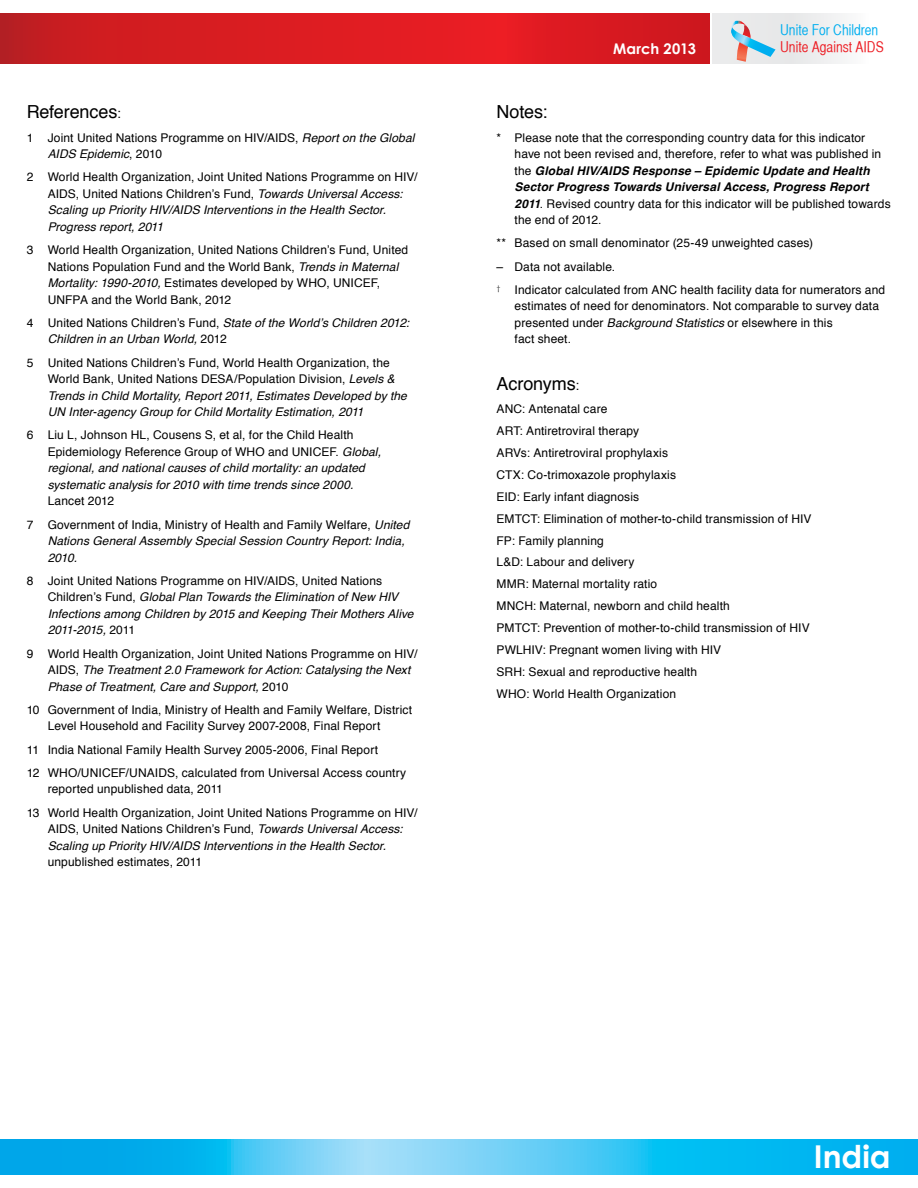
<style>
.page{position:relative;width:918px;height:1188px;background:#fff}
.page>*{position:absolute;margin:0;border:0;box-sizing:border-box;transform-origin:0 0}
.t1{font:700 31.5px "Century Gothic";color:#fff}
.t2{font:18px "Helvetica";letter-spacing:-.005em;color:#000}
.t3{font:14.7px "Helvetica CY Plain";color:#00aeef}
.t4{font:14.7px "Helvetica CY Plain";color:#ed1d24}
.t5{font:700 14.7px "Century Gothic";letter-spacing:-.005em;color:#fff}
.t6{font:12px/21.9px "Helvetica";letter-spacing:.01em;color:#000}
.t7{font:italic 12px/16.5px "Helvetica";letter-spacing:.01em;color:#000}
.s1{font-size:13.5px}
.s2{font-style:italic}
.s3{font-style:normal}
.s4{font-weight:700;font-style:italic}
</style>
<div class="page">
<svg style="left:0;top:1140px;width:918px;height:34px;background:#32c0f1"></svg>
<div style="left:713px;top:14px;width:205px;height:50px;background:linear-gradient(to right,#e2e3e4,#fff)"></div>
<svg style="left:0;top:14px;width:709px;height:50px;background:#d81c21"></svg>
<svg style="left:729px;top:21px;width:47px;height:41px;background:#bfcdd7"></svg>
<h2 class="t2" style="left:27px;top:98px;width:96px">References<span class="s1">:</span></h2>
<p class="t6" style="left:48px;top:130px;width:368px;line-height:16.5px;text-indent:-21px">1 Joint United Nations Programme on HIV/AIDS, <span class="s2">Report on the Global<br>AIDS Epidemic</span>, 2010</p>
<p class="t7" style="left:48px;top:169px;width:371px;text-indent:-21px"><span class="s3">2 World Health Organization, Joint United Nations Programme on HIV/ AIDS, United Nations Children’s Fund,</span> Towards Universal Access:<br>Scaling up Priority HIV/AIDS Interventions in the Health Sector.<br>Progress report, 2011</p>
<p class="t6" style="left:48px;top:242px;width:362px;line-height:16.5px;text-indent:-21px">3 World Health Organization, United Nations Children’s Fund, United Nations Population Fund and the World Bank, <span class="s2">Trends in Maternal Mortality: 1990-2010,</span> Estimates developed by WHO, UNICEF, UNFPA and the World Bank, 2012</p>
<p class="t7" style="left:48px;top:315px;width:363px;text-indent:-21px"><span class="s3">4 United Nations Children’s Fund,</span> State of the World’s Children 2012:<br>Children in an Urban World, <span class="s3">2012</span></p>
<p class="t7" style="left:48px;top:354px;width:361px;text-indent:-21px"><span class="s3">5 United Nations Children’s Fund, World Health Organization, the World Bank, United Nations DESA/Population Division,</span> Levels &amp; Trends in Child Mortality, Report 2011, Estimates Developed by the UN Inter-agency Group for Child Mortality Estimation, 2011</p>
<p class="t7" style="left:48px;top:427px;width:335px;text-indent:-21px"><span class="s3">6 Liu L, Johnson HL, Cousens S, et al, for the Child Health Epidemiology Reference Group of WHO and UNICEF.</span> Global, regional, and national causes of child mortality: an updated systematic analysis for 2010 with time trends since 2000.</p>
<p class="t6" style="left:27px;top:490px;width:384px;line-height:23.2px;text-indent:21px">Lancet 2012<br>7 Government of India, Ministry of Health and Family Welfare, <span class="s2">United</span></p>
<p class="t7" style="left:48px;top:533px;width:358px">Nations General Assembly Special Session Country Report: India,<br>2010.</p>
<p class="t7" style="left:48px;top:573px;width:367px;text-indent:-21px"><span class="s3">8 Joint United Nations Programme on HIV/AIDS, United Nations Children’s Fund,</span> Global Plan Towards the Elimination of New HIV Infections among Children by 2015 and Keeping Their Mothers Alive 2011-2015, <span class="s3">2011</span></p>
<p class="t7" style="left:48px;top:645px;width:371px;text-indent:-21px"><span class="s3">9 World Health Organization, Joint United Nations Programme on HIV/<br>AIDS,</span> The Treatment 2.0 Framework for Action: Catalysing the Next<br>Phase of Treatment, Care and Support, <span class="s3">2010</span></p>
<p class="t6" style="left:48px;top:702px;width:366px;line-height:16.5px;text-indent:-21px">10 Government of India, Ministry of Health and Family Welfare, District<br>Level Household and Facility Survey 2007-2008, Final Report</p>
<p class="t6" style="left:27px;top:738px;width:381px;line-height:23.2px">11 India National Family Health Survey 2005-2006, Final Report<br>12 WHO/UNICEF/UNAIDS, calculated from Universal Access country</p>
<p class="t6" style="left:27px;top:778px;width:392px;line-height:23.2px;text-indent:21px">reported unpublished data, 2011<br>13 World Health Organization, Joint United Nations Programme on HIV/</p>
<p class="t7" style="left:48px;top:821px;width:356px"><span class="s3">AIDS, United Nations Children’s Fund,</span> Towards Universal Access:<br>Scaling up Priority HIV/AIDS Interventions in the Health Sector.</p>
<p class="t6" style="left:48px;top:851px;width:156px">unpublished estimates, 2011</p>
<p class="t3" style="left:780px;top:21px;width:100px">Unite For Children</p>
<p class="t5" style="left:613px;top:39px;width:85px">March 2013</p>
<p class="t4" style="left:780px;top:39px;width:105px">Unite Against AIDS</p>
<h2 class="t2" style="left:497px;top:98px;width:52px">Notes:</h2>
<p class="t6" style="left:515px;top:130px;width:378px;line-height:16.5px;text-indent:-18px">* Please note that the corresponding country data for this indicator have not been revised and, therefore, refer to what was published in the <span class="s4">Global HIV/AIDS Response – Epidemic Update and Health Sector Progress Towards Universal Access, Progress Report 2011</span>. Revised country data for this indicator will be published towards the end of 2012.</p>
<p class="t6" style="left:497px;top:233px;width:318px">** Based on small denominator (25-49 unweighted cases)</p>
<p class="t6" style="left:497px;top:255px;width:390px;line-height:23.2px">– Data not available.<br><sup>†</sup> Indicator calculated from ANC health facility data for numerators and</p>
<p class="t6" style="left:515px;top:298px;width:366px;line-height:16.5px">estimates of need for denominators. Not comparable to survey data presented under <span class="s2">Background Statistics</span> or elsewhere in this<br>fact sheet.</p>
<h2 class="t2" style="left:497px;top:370px;width:84px">Acronyms<span class="s1">:</span></h2>
<p class="t6" style="left:497px;top:398px;width:316px">ANC: Antenatal care<br>ART: Antiretroviral therapy<br>ARVs: Antiretroviral prophylaxis<br>CTX: Co-trimoxazole prophylaxis<br>EID: Early infant diagnosis<br>EMTCT: Elimination of mother-to-child transmission of HIV FP: Family planning<br>L&amp;D: Labour and delivery<br>MMR: Maternal mortality ratio<br>MNCH: Maternal, newborn and child health<br>PMTCT: Prevention of mother-to-child transmission of HIV PWLHIV: Pregnant women living with HIV<br>SRH: Sexual and reproductive health<br>WHO: World Health Organization</p>
<h1 class="t1" style="left:814px;top:1136px;width:78px">India</h1>
</div>
